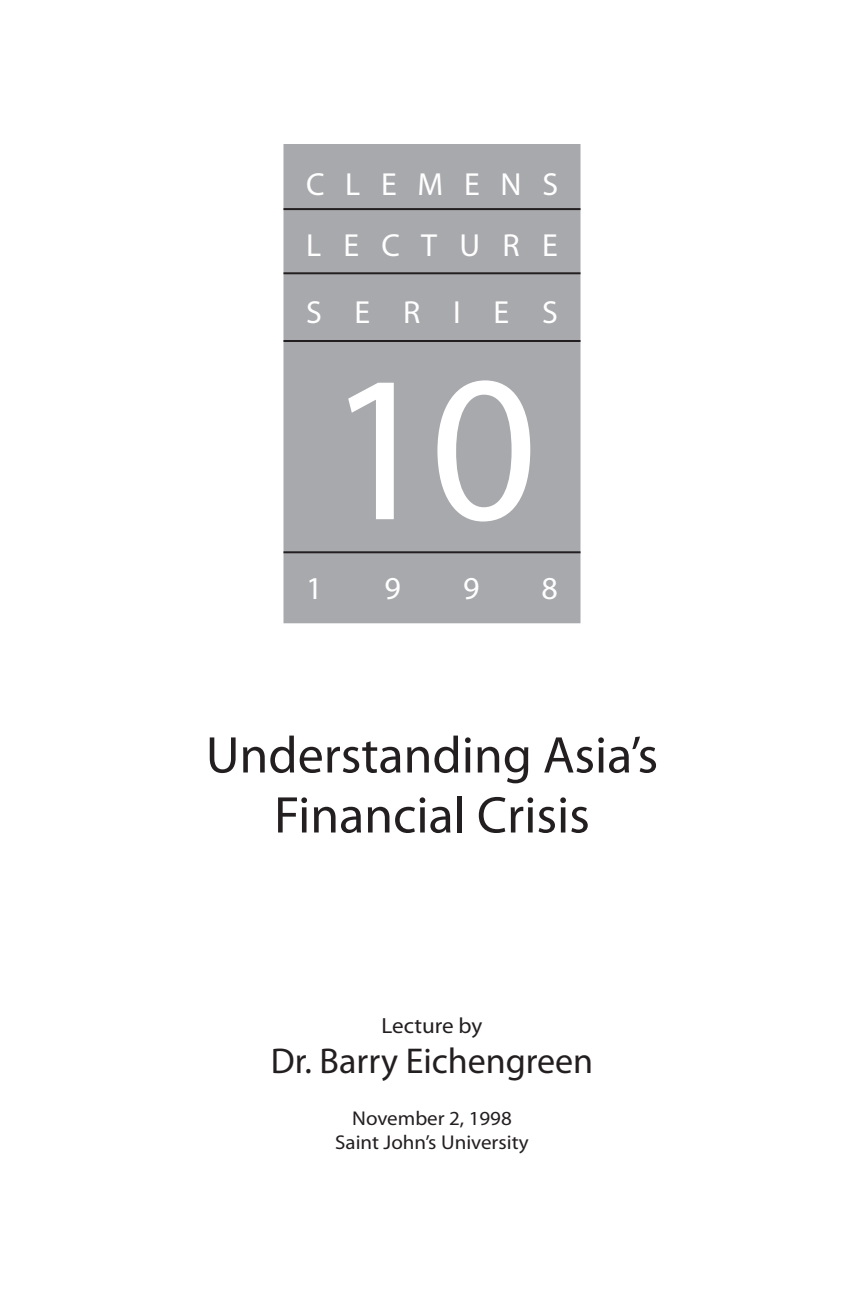
<style>
.page{position:relative;width:864px;height:1296px;background:#fff}
.page>*{position:absolute;margin:0;border:0;box-sizing:border-box;transform-origin:0 0}
.t1{font:300 condensed 210px "Garamond";color:#fff}
.t2{font:52px/60px "Poppl Laudatio";color:#231f20;text-align:center}
.t3{font:36px "Poppl Laudatio";color:#231f20}
.t4{font:32px/60.8px "Poppl Laudatio";letter-spacing:.655em;color:#fff}
.t5{font:32px "Poppl Laudatio";letter-spacing:.7em;color:#fff}
.t6{font:22px "Poppl Laudatio";color:#231f20;scale:1.05 1}
.t7{font:20px/24px "Poppl Laudatio";color:#231f20;text-align:center;scale:1.05 1}
</style>
<div class="page">
<div style="left:286px;top:146px;width:292px;height:475px;background:#a8a9ad"></div>
<div style="left:284px;top:144px;width:296px;height:479px;border:4px solid #a8a9ad"></div>
<hr style="left:284px;top:208px;width:296px;height:2px;background:#231f20">
<hr style="left:284px;top:551px;width:296px;height:2px;background:#231f20">
<hr style="left:284px;top:272px;width:296px;height:2px;background:#231f20">
<hr style="left:284px;top:340px;width:296px;height:2px;background:#231f20">
<h3 class="t4" style="left:306px;top:155px;width:254px">CLEMENS<br>LECTURE</h3>
<h3 class="t5" style="left:306px;top:295px;width:253px">SERIES</h3>
<h1 class="t1" style="left:326px;top:334px;width:213px">10</h1>
<h3 class="t5" style="left:306px;top:571px;width:18px">1</h3>
<h3 class="t5" style="left:385px;top:571px;width:18px">9</h3>
<h3 class="t5" style="left:463px;top:571px;width:18px">9</h3>
<h3 class="t5" style="left:542px;top:571px;width:18px">8</h3>
<h2 class="t2" style="left:206px;top:726px;width:454px">Understanding Asia’s<br>Financial Crisis</h2>
<p class="t6" style="left:382px;top:1014px;width:98px">Lecture by</p>
<h3 class="t3" style="left:271px;top:1041px;width:324px">Dr. Barry Eichengreen</h3>
<p class="t7" style="left:335px;top:1107px;width:186px">November 2, 1998<br>Saint John’s University</p>
</div>
